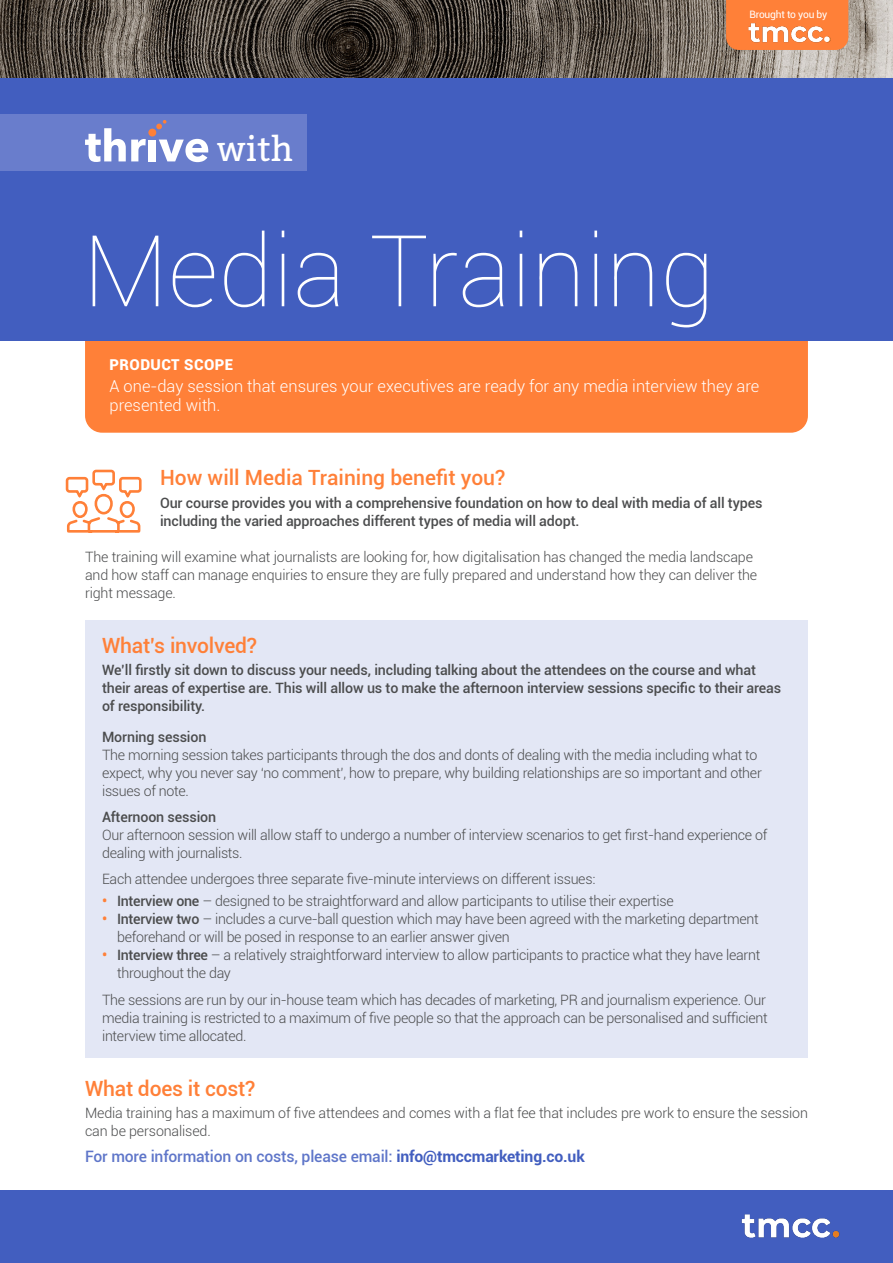
<style>
.page{position:relative;width:893px;height:1263px;background:#fff}
.page>*{position:absolute;margin:0;border:0;box-sizing:border-box;transform-origin:0 0}
.t1{font:100 99.3px "Roboto";color:#fff}
.t2{font:34.2px "Bitter";color:#fff}
.t3{font:500 21px "Roboto";letter-spacing:-.005em;color:#ff8038}
.t4{font:300 16.5px/19.5px "Roboto";color:#fff}
.t5{font:500 15.75px "Roboto";letter-spacing:-.01em;color:#5f76c9}
.t6{font:900 15px "Roboto";letter-spacing:.03em;color:#fff}
.t7{font:300 14.25px/18px "Roboto";letter-spacing:-.02em;color:#4b4c4d}
.t8{font:500 14.25px/18px "Roboto";letter-spacing:-.01em;color:#4b4c4d}
.t9{font:10.2px "Roboto";letter-spacing:-.02em;color:#fff}
.s1{font-weight:700;color:#ff8038}
.s2{font-weight:500}
.s3{font-weight:700;color:#425ebf}
</style>
<div class="page">
<div style="left:85px;top:341px;width:723px;height:92px;background:#ff8038"></div>
<img style="left:0;top:0;width:893px;height:79px">
<div style="left:0;top:79px;width:893px;height:262px;background:#425ebf"></div>
<svg style="left:726px;top:0;width:122px;height:50px;background:#fc8c4d"></svg>
<div style="left:0;top:1190px;width:893px;height:73px;background:#425ebf"></div>
<img style="left:741px;top:1214px;width:99px;height:24px">
<div style="left:0;top:115px;width:306px;height:56px;background:#697dcc"></div>
<svg style="left:85px;top:128px;width:61px;height:34px"></svg>
<div style="left:149px;top:140px;width:7px;height:21px;background:#fff"></div>
<svg style="left:159px;top:139px;width:49px;height:23px"></svg>
<div style="left:148px;top:129px;width:8px;height:8px;background:#ff8038;border-radius:50%"></div>
<svg style="left:156px;top:120px;width:10px;height:9px"></svg>
<div style="left:85px;top:620px;width:723px;height:438px;background:#e3e7f5"></div>
<svg style="left:65px;top:469px;width:77px;height:64px"></svg>
<p class="t9" style="left:749px;top:7px;width:79px">Brought to you by</p>
<h2 class="t2" style="left:217px;top:128px;width:77px">with</h2>
<p class="t1" style="left:83px;top:202px;width:633px">Media Training</p>
<p class="t6" style="left:109px;top:354px;width:125px">PRODUCT SCOPE</p>
<p class="t4" style="left:109px;top:375px;width:651px">A one-day session that ensures your executives are ready for any media interview they are presented with.</p>
<p class="t3" style="left:160px;top:463px;width:347px">How will Media Training benefit you?</p>
<p class="t8" style="left:160px;top:493px;width:604px">Our course provides you with a comprehensive foundation on how to deal with media of all types including the varied approaches different types of media will adopt.</p>
<p class="t7" style="left:85px;top:547px;width:674px">The training will examine what journalists are looking for, how digitalisation has changed the media landscape and how staff can manage enquiries to ensure they are fully prepared and understand how they can deliver the right message.</p>
<p class="t3" style="left:102px;top:630px;width:157px">What’s involved?</p>
<p class="t8" style="left:102px;top:660px;width:681px">We’ll firstly sit down to discuss your needs, including talking about the attendees on the course and what their areas of expertise are. This will allow us to make the afternoon interview sessions specific to their areas of responsibility.</p>
<p class="t8" style="left:102px;top:727px;width:106px">Morning session</p>
<p class="t7" style="left:102px;top:745px;width:661px">The morning session takes participants through the dos and donts of dealing with the media including what to expect, why you never say ‘no comment’, how to prepare, why building relationships are so important and other issues of note.</p>
<p class="t8" style="left:102px;top:807px;width:116px">Afternoon session</p>
<p class="t7" style="left:102px;top:825px;width:667px">Our afternoon session will allow staff to undergo a number of interview scenarios to get first-hand experience of dealing with journalists.</p>
<p class="t7" style="left:102px;top:869px;width:495px">Each attendee undergoes three separate five-minute interviews on different issues:</p>
<p class="t7" style="left:102px;top:892px;width:573px"><span class="s1">•</span> <span class="s2">Interview one</span> – designed to be straightforward and allow participants to utilise their expertise</p>
<p class="t7" style="left:117px;top:910px;width:643px;text-indent:-15px"><span class="s1">•</span> <span class="s2">Interview two</span> – includes a curve-ball question which may have been agreed with the marketing department beforehand or will be posed in response to an earlier answer given</p>
<p class="t7" style="left:117px;top:946px;width:645px;text-indent:-15px"><span class="s1">•</span> <span class="s2">Interview three</span> – a relatively straightforward interview to allow participants to practice what they have learnt throughout the day</p>
<p class="t7" style="left:102px;top:990px;width:667px;text-align:justify">The sessions are run by our in-house team which has decades of marketing, PR and journalism experience. Our media training is restricted to a maximum of five people so that the approach can be personalised and sufficient interview time allocated.</p>
<p class="t3" style="left:85px;top:1073px;width:172px">What does it cost?</p>
<p class="t7" style="left:85px;top:1103px;width:724px">Media training has a maximum of five attendees and comes with a flat fee that includes pre work to ensure the session can be personalised.</p>
<p class="t5" style="left:85px;top:1145px;width:501px">For more information on costs, please email: <span class="s3">info@tmccmarketing.co.uk</span></p>
</div>
